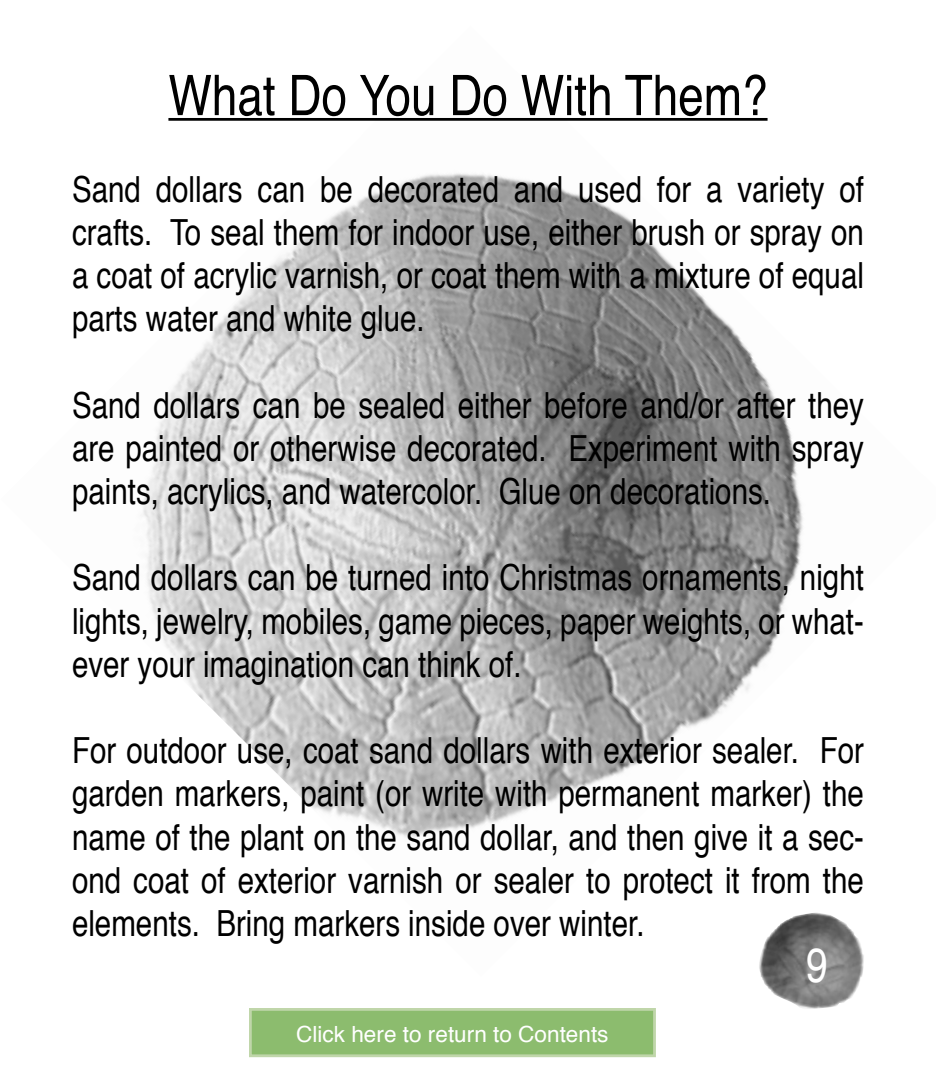
<style>
.page{position:relative;width:936px;height:1080px;background:#fff}
.page>*{position:absolute;margin:0;border:0;box-sizing:border-box;transform-origin:0 0}
.t1{font:condensed 56px "Helvetica";color:#000}
.t2{font:condensed 48px "Helvetica";color:#fff}
.t3{font:condensed 36px/43.2px "Helvetica";color:#000;text-align:justify}
.t4{font:condensed 22.4px "Helvetica";color:#fff;scale:1.23 1}
</style>
<div class="page">
<img style="left:761px;top:976px;width:101px;height:33px">
<img style="left:143px;top:173px;width:721px;height:803px">
<hr style="left:168px;top:118px;width:600px;height:3px;background:#000">
<div style="left:250px;top:1009px;width:405px;height:47px;background:#8cbc6e"></div>
<div style="left:249px;top:1008px;width:407px;height:49px;border:3px solid #c0d6aa"></div>
<p class="t1" style="left:168px;top:60px;width:601px">What Do You Do With Them?</p>
<p class="t3" style="left:72px;top:166px;width:793px">Sand dollars can be decorated and used for a variety of crafts. To seal them for indoor use, either brush or spray on a coat of acrylic varnish, or coat them with a mixture of equal parts water and white glue.</p>
<p class="t3" style="left:72px;top:382px;width:793px">Sand dollars can be sealed either before and/or after they are painted or otherwise decorated. Experiment with spray paints, acrylics, and watercolor. Glue on decorations.</p>
<p class="t3" style="left:72px;top:555px;width:794px">Sand dollars can be turned into Christmas ornaments, night lights, jewelry, mobiles, game pieces, paper weights, or what&shy;ever your imagination can think of.</p>
<p class="t3" style="left:72px;top:728px;width:794px">For outdoor use, coat sand dollars with exterior sealer. For garden markers, paint (or write with permanent marker) the name of the plant on the sand dollar, and then give it a sec&shy;ond coat of exterior varnish or sealer to protect it from the elements. Bring markers inside over winter.</p>
<p class="t2" style="left:806px;top:935px;width:23px">9</p>
<p class="t4" style="left:296px;top:1020px;width:255px">Click here to return to Contents</p>
</div>
